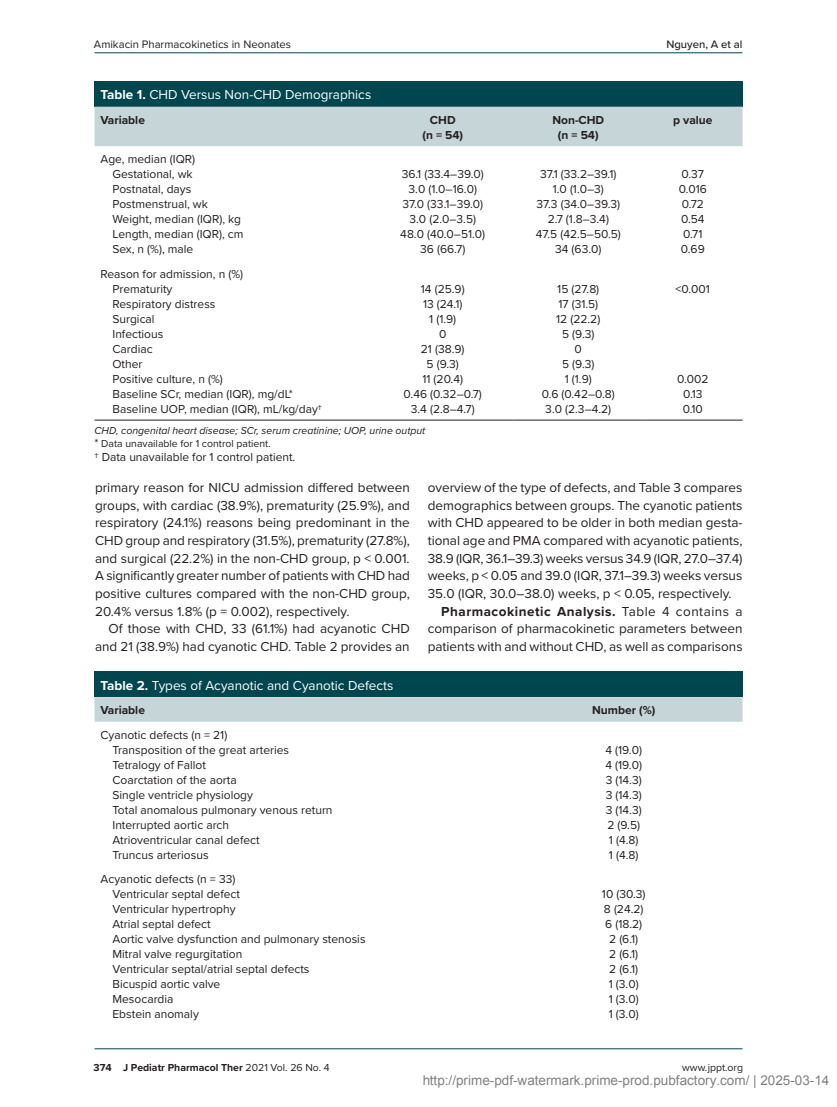
<style>
.page{position:relative;width:837px;height:1107px;background:#fff}
.page>*{position:absolute;margin:0;border:0;box-sizing:border-box;transform-origin:0 0}
.t1{font:13.5px/17.7px "Proxima Nova";color:#231f20;text-align:justify}
.t2{font:13.5px "Proxima Nova";color:#fff}
.t3{font:13.5px "Arial";color:rgb(0 0 0/.5)}
.t4{font:700 13.5px "Proxima Nova";letter-spacing:.04em;color:#231f20}
.t5{font:12px/15px "Proxima Nova";color:#231f20;text-align:center}
.t6{font:700 12px/15px "Proxima Nova";color:#231f20;text-align:center}
.t7{font:11.25px "Proxima Nova";color:#231f20}
.t8{font:500 11.25px "Proxima Nova";color:#231f20}
.t9{font:italic 10.5px/13.5px "Proxima Nova";color:#231f20}
.t10{font:700 10.5px "Proxima Nova";color:#231f20}
.t11{font:10.5px "Proxima Nova";color:#231f20}
.s1{font-weight:700}
.s2{font-style:normal;font-size:12px}
.s3{font-style:normal}
.s4{font-weight:400}
</style>
<div class="page">
<hr style="left:94px;top:52px;width:648px;height:1px;background:#00464f">
<hr style="left:94px;top:1048px;width:648px;height:1px;background:#00464f">
<div style="left:94px;top:672px;width:649px;height:25px;background:#00464f"></div>
<svg style="left:94px;top:697px;width:649px;height:25px;background:#c6d5d8"></svg>
<div style="left:94px;top:81px;width:649px;height:26px;background:#00464f"></div>
<div style="left:94px;top:107px;width:649px;height:39px;background:#c5d5d8"></div>
<hr style="left:94px;top:420px;width:278px;height:1px;background:#231f20">
<hr style="left:372px;top:420px;width:142px;height:1px;background:#231f20">
<hr style="left:514px;top:420px;width:129px;height:1px;background:#231f20">
<hr style="left:643px;top:420px;width:100px;height:1px;background:#231f20">
<p class="t7" style="left:94px;top:35px;width:199px">Amikacin Pharmacokinetics in Neonates</p>
<p class="t8" style="left:666px;top:35px;width:78px">Nguyen, A et al</p>
<p class="t2" style="left:100px;top:85px;width:272px"><span class="s1">Table 1.</span> CHD Versus Non-CHD Demographics</p>
<p class="t6" style="left:100px;top:112px;width:46px">Variable</p>
<p class="t6" style="left:422px;top:112px;width:42px">CHD<br>(n = 54)</p>
<p class="t6" style="left:552px;top:112px;width:53px">Non-CHD (n = 54)</p>
<p class="t6" style="left:673px;top:112px;width:41px">p value</p>
<p class="t5" style="left:113px;top:151px;width:133px;text-align:left;text-indent:-12px">Age, median (IQR)<br>Gestational, wk<br>Postnatal, days<br>Postmenstrual, wk<br>Weight, median (IQR), kg<br>Length, median (IQR), cm<br>Sex, n (%), male</p>
<p class="t5" style="left:400px;top:166px;width:86px">36.1 (33.4–39.0)<br>3.0 (1.0–16.0)<br>37.0 (33.1–39.0)<br>3.0 (2.0–3.5)<br>48.0 (40.0–51.0)<br>36 (66.7)</p>
<p class="t5" style="left:536px;top:166px;width:87px">37.1 (33.2–39.1)<br>1.0 (1.0–3)<br>37.3 (34.0–39.3)<br>2.7 (1.8–3.4)<br>47.5 (42.5–50.5)<br>34 (63.0)</p>
<p class="t5" style="left:679px;top:166px;width:30px">0.37<br>0.016<br>0.72<br>0.54<br>0.71<br>0.69</p>
<p class="t5" style="left:112px;top:266px;width:211px;text-align:left;text-indent:-12px">Reason for admission, n (%)<br>Prematurity<br>Respiratory distress<br>Surgical<br>Infectious<br>Cardiac<br>Other<br>Positive culture, n (%)<br>Baseline SCr, median (IQR), mg/dL*<br>Baseline UOP, median (IQR), mL/kg/day†</p>
<p class="t5" style="left:404px;top:281px;width:80px">14 (25.9)<br>13 (24.1)<br>1 (1.9)<br>0<br>21 (38.9)<br>5 (9.3)<br>11 (20.4)<br>0.46 (0.32–0.7)<br>3.4 (2.8–4.7)</p>
<p class="t5" style="left:542px;top:281px;width:75px">15 (27.8)<br>17 (31.5)<br>12 (22.2)<br>5 (9.3)<br>0<br>5 (9.3)<br>1 (1.9)<br>0.6 (0.42–0.8)<br>3.0 (2.3–4.2)</p>
<p class="t5" style="left:676px;top:281px;width:36px">&lt;0.001</p>
<p class="t5" style="left:677px;top:371px;width:33px">0.002<br>0.13<br>0.10</p>
<p class="t9" style="left:94px;top:423px;width:332px">CHD, congenital heart disease; SCr, serum creatinine; UOP, urine output <span class="s2">*</span> <span class="s3">Data unavailable for 1 control patient.</span></p>
<p class="t5" style="left:94px;top:449px;width:202px">† Data unavailable for 1 control patient.</p>
<p class="t1" style="left:95px;top:478px;width:316px">primary reason for NICU admission differed between groups, with cardiac (38.9%), prematurity (25.9%), and respiratory (24.1%) reasons being predominant in the CHD group and respiratory (31.5%), prematurity (27.8%), and surgical (22.2%) in the non-CHD group, p &lt; 0.001.<br>A significantly greater number of patients with CHD had positive cultures compared with the non-CHD group, 20.4% versus 1.8% (p = 0.002), respectively.</p>
<p class="t1" style="left:95px;top:619px;width:316px;text-align:right">Of those with CHD, 33 (61.1%) had acyanotic CHD and 21 (38.9%) had cyanotic CHD. Table 2 provides an</p>
<p class="t1" style="left:428px;top:478px;width:316px">overview of the type of defects, and Table 3 compares</p>
<p class="t1" style="left:428px;top:496px;width:316px">demographics between groups. The cyanotic patients</p>
<p class="t1" style="left:428px;top:513px;width:316px">with CHD appeared to be older in both median gesta-</p>
<p class="t1" style="left:428px;top:531px;width:316px">tional age and PMA compared with acyanotic patients,</p>
<p class="t1" style="left:428px;top:549px;width:316px">38.9 (IQR, 36.1–39.3) weeks versus 34.9 (IQR, 27.0–37.4)</p>
<p class="t1" style="left:428px;top:566px;width:316px">weeks, p &lt; 0.05 and 39.0 (IQR, 37.1–39.3) weeks versus</p>
<p class="t1" style="left:428px;top:584px;width:305px">35.0 (IQR, 30.0–38.0) weeks, p &lt; 0.05, respectively.</p>
<p class="t4" style="left:441px;top:601px;width:303px">Pharmacokinetic Analysis. <span class="s4">Table 4 contains a</span></p>
<p class="t1" style="left:428px;top:619px;width:316px">comparison of pharmacokinetic parameters between</p>
<p class="t1" style="left:428px;top:637px;width:316px">patients with and without CHD, as well as comparisons</p>
<p class="t2" style="left:100px;top:675px;width:294px"><span class="s1">Table 2.</span> Types of Acyanotic and Cyanotic Defects</p>
<p class="t6" style="left:100px;top:702px;width:46px">Variable</p>
<p class="t6" style="left:592px;top:702px;width:65px">Number (%)</p>
<p class="t5" style="left:112px;top:727px;width:222px;text-align:left;text-indent:-12px">Cyanotic defects (n = 21)<br>Transposition of the great arteries<br>Tetralogy of Fallot<br>Coarctation of the aorta<br>Single ventricle physiology<br>Total anomalous pulmonary venous return<br>Interrupted aortic arch<br>Atrioventricular canal defect<br>Truncus arteriosus</p>
<p class="t5" style="left:605px;top:742px;width:38px;text-align:left">4 (19.0)<br>4 (19.0)<br>3 (14.3)<br>3 (14.3)<br>3 (14.3)<br>2 (9.5)<br>1 (4.8)<br>1 (4.8)</p>
<p class="t5" style="left:112px;top:871px;width:255px;text-align:left;text-indent:-12px">Acyanotic defects (n = 33)<br>Ventricular septal defect<br>Ventricular hypertrophy<br>Atrial septal defect<br>Aortic valve dysfunction and pulmonary stenosis<br>Mitral valve regurgitation<br>Ventricular septal/atrial septal defects<br>Bicuspid aortic valve<br>Mesocardia<br>Ebstein anomaly</p>
<p class="t5" style="left:602px;top:886px;width:45px">10 (30.3)<br>8 (24.2)<br>6 (18.2)<br>2 (6.1)<br>2 (6.1)<br>2 (6.1)<br>1 (3.0)<br>1 (3.0)<br>1 (3.0)</p>
<p class="t10" style="left:94px;top:1060px;width:238px">374 J Pediatr Pharmacol Ther <span class="s4">2021 Vol. 26 No. 4</span></p>
<p class="t11" style="left:682px;top:1060px;width:62px">www.jppt.org</p>
<p class="t3" style="left:422px;top:1072px;width:409px">http://prime-pdf-watermark.prime-prod.pubfactory.com/ | 2025-03-14</p>
</div>
